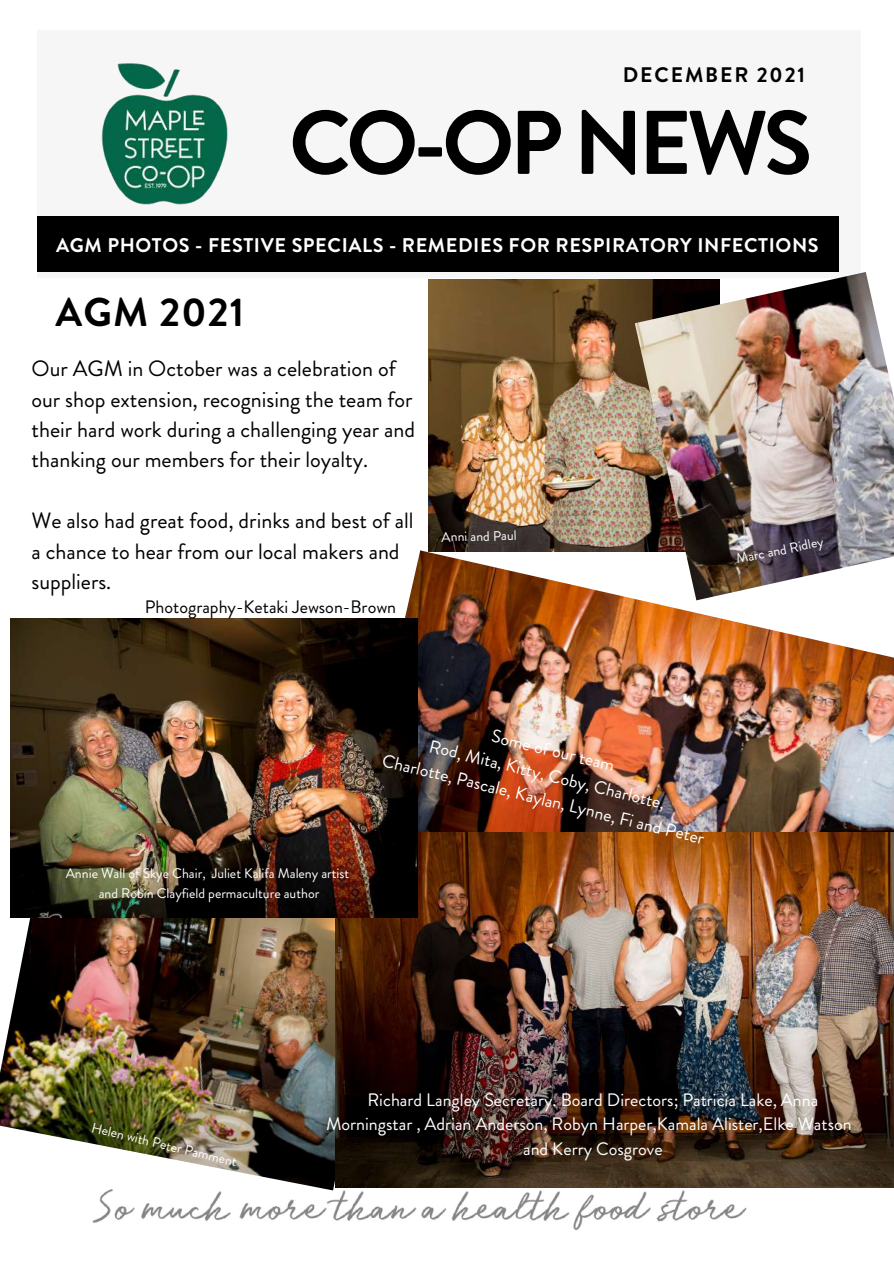
<style>
.page{position:relative;width:894px;height:1264px;background:#fff}
.page>*{position:absolute;margin:0;border:0;box-sizing:border-box;transform-origin:0 0}
.t1{font:700 90.15px "Brandon Grotesque";letter-spacing:-.05em;color:#000}
.t2{font:700 40.2px "Brandon Grotesque";letter-spacing:.03em;color:#000}
.t3{font:22.2px/30.5px "Brandon Grotesque";color:#000}
.t4{font:700 21px "Brandon Grotesque";letter-spacing:.09em;color:#000}
.t5{font:700 19.8px "Brandon Grotesque";letter-spacing:.03em;color:#fff}
.t6{font:18px/24.8px "Brandon Grotesque";color:#fff;text-align:center}
.t7{font:18px "Brandon Grotesque";color:#000}
.t8{font:13.95px/19.2px "Brandon Grotesque";color:#fff;text-align:center}
</style>
<div class="page">
<div style="left:37px;top:30px;width:823px;height:248px;background:#f6f6f6"></div>
<img style="left:0;top:829px;width:335px;height:358px">
<img style="left:101px;top:63px;width:126px;height:141px">
<img style="left:92px;top:1187px;width:658px;height:44px">
<div style="left:37px;top:216px;width:800px;height:56px;background:#000"></div>
<img style="left:405px;top:550px;width:488px;height:282px">
<img style="left:335px;top:832px;width:558px;height:355px">
<img style="left:428px;top:279px;width:206px;height:272px">
<img style="left:11px;top:618px;width:406px;height:299px">
<img style="left:634px;top:272px;width:259px;height:328px">
<p class="t4" style="left:622px;top:60px;width:183px">DECEMBER 2021</p>
<h1 class="t1" style="left:289px;top:79px;width:524px">CO-OP NEWS</h1>
<p class="t5" style="left:56px;top:231px;width:763px">AGM PHOTOS - FESTIVE SPECIALS - REMEDIES FOR RESPIRATORY INFECTIONS</p>
<h2 class="t2" style="left:56px;top:283px;width:190px">AGM 2021</h2>
<p class="t3" style="left:32px;top:353px;width:385px">Our AGM in October was a celebration of our shop extension, recognising the team for their hard work during a challenging year and thanking our members for their loyalty.</p>
<p class="t3" style="left:32px;top:505px;width:383px">We also had great food, drinks and best of all a chance to hear from our local makers and suppliers.</p>
<p class="t7" style="left:145px;top:594px;width:253px">Photography-Ketaki Jewson-Brown</p>
<p class="t8" style="left:441px;top:527px;width:77px;rotate:-1deg">Anni and Paul</p>
<p class="t8" style="left:734px;top:549px;width:90px;rotate:-11deg">Marc and Ridley</p>
<p class="t8" style="left:66px;top:864px;width:285px">Annie Wall of Skye Chair, Juliet Kalifa Maleny artist and Robin Clayfield permaculture author</p>
<p class="t6" style="left:397px;top:699px;width:332px;rotate:14deg">Some of our team<br>Rod, Mita, Kitty, Coby, Charlotte,<br>Charlotte, Pascale, Kaylan, Lynne, Fi and Peter</p>
<p class="t8" style="left:94px;top:1118px;width:150px;rotate:13deg">Helen with Peter Pamment</p>
<p class="t6" style="left:326px;top:1087px;width:527px">Richard Langley Secretary. Board Directors; Patricia Lake, Anna<br>Morningstar , Adrian Anderson, Robyn Harper,Kamala Alister,Elke Watson and Kerry Cosgrove</p>
</div>
